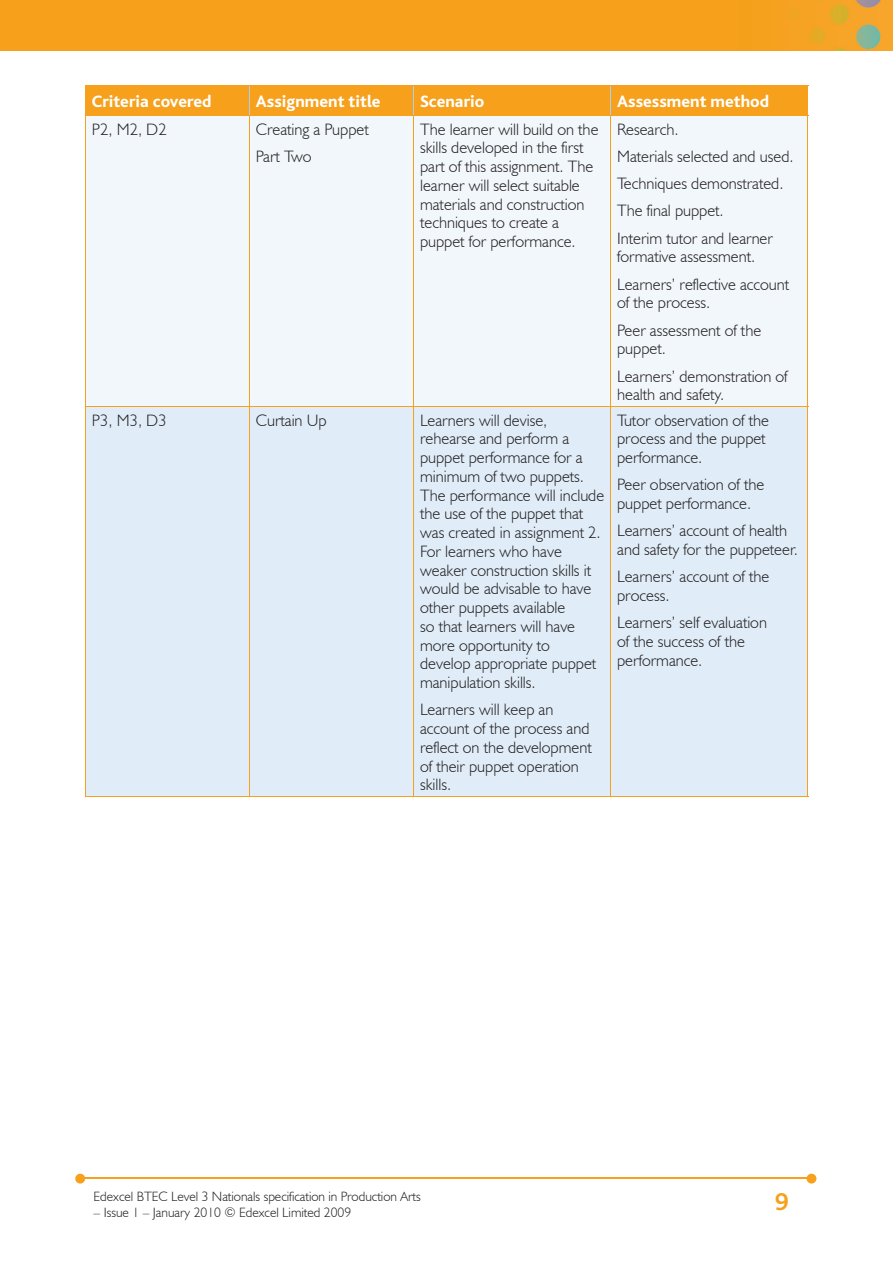
<style>
.page{position:relative;width:893px;height:1263px;background:#fff}
.page>*{position:absolute;margin:0;border:0;box-sizing:border-box;transform-origin:0 0}
.t1{font:700 25.5px "Bliss";color:#f6a01b}
.t2{font:800 17.25px "Bliss";color:#fff}
.t3{font:300 16.5px/18.8px "Humanist 521 BT";color:#231f20}
.t4{font:300 13.5px "Humanist 521 BT";color:#231f20}
</style>
<div class="page">
<img style="left:0;top:0;width:893px;height:51px">
<hr style="left:82px;top:1178px;width:728px;height:1px;background:#f6a01b">
<svg style="left:807px;top:1174px;width:9px;height:9px"></svg>
<svg style="left:75px;top:1174px;width:10px;height:9px"></svg>
<div style="left:86px;top:116px;width:721px;height:290px;background:#f2f7fb"></div>
<div style="left:86px;top:407px;width:721px;height:389px;background:#e0edf8"></div>
<div style="left:85px;top:86px;width:723px;height:29px;background:#f6a01b"></div>
<hr style="left:85px;top:85px;width:165px;height:1px;background:#f6a01b">
<hr style="left:250px;top:85px;width:164px;height:1px;background:#f6a01b">
<hr style="left:414px;top:85px;width:197px;height:1px;background:#f6a01b">
<hr style="left:611px;top:85px;width:197px;height:1px;background:#f6a01b">
<hr style="left:85px;top:115px;width:165px;height:1px;background:#f6a01b">
<hr style="left:250px;top:115px;width:164px;height:1px;background:#f6a01b">
<hr style="left:414px;top:115px;width:197px;height:1px;background:#f6a01b">
<hr style="left:611px;top:115px;width:197px;height:1px;background:#f6a01b">
<hr style="left:249px;top:116px;width:1px;height:290px;background:#f6a01b">
<hr style="left:413px;top:116px;width:1px;height:290px;background:#f6a01b">
<hr style="left:610px;top:116px;width:1px;height:290px;background:#f6a01b">
<hr style="left:85px;top:116px;width:1px;height:290px;background:#f6a01b">
<hr style="left:807px;top:116px;width:1px;height:290px;background:#f6a01b">
<hr style="left:249px;top:407px;width:1px;height:389px;background:#f6a01b">
<hr style="left:413px;top:407px;width:1px;height:389px;background:#f6a01b">
<hr style="left:610px;top:407px;width:1px;height:389px;background:#f6a01b">
<hr style="left:85px;top:796px;width:165px;height:1px;background:#f6a01b">
<hr style="left:250px;top:796px;width:164px;height:1px;background:#f6a01b">
<hr style="left:414px;top:796px;width:197px;height:1px;background:#f6a01b">
<hr style="left:611px;top:796px;width:197px;height:1px;background:#f6a01b">
<hr style="left:85px;top:407px;width:1px;height:389px;background:#f6a01b">
<hr style="left:807px;top:407px;width:1px;height:389px;background:#f6a01b">
<hr style="left:85px;top:406px;width:165px;height:1px;background:#f6a01b">
<hr style="left:250px;top:406px;width:164px;height:1px;background:#f6a01b">
<hr style="left:414px;top:406px;width:197px;height:1px;background:#f6a01b">
<hr style="left:611px;top:406px;width:197px;height:1px;background:#f6a01b">
<p class="t2" style="left:92px;top:93px;width:121px">Criteria covered</p>
<p class="t2" style="left:256px;top:93px;width:126px">Assignment title</p>
<p class="t2" style="left:420px;top:93px;width:66px">Scenario</p>
<p class="t2" style="left:617px;top:93px;width:153px">Assessment method</p>
<p class="t3" style="left:92px;top:119px;width:76px">P2, M2, D2</p>
<p class="t3" style="left:256px;top:115px;width:114px;line-height:27.3px">Creating a Puppet<br>Part Two</p>
<p class="t3" style="left:420px;top:119px;width:180px">The learner will build on the skills developed in the first part of this assignment. The learner will select suitable materials and construction techniques to create a puppet for performance.</p>
<p class="t3" style="left:617px;top:115px;width:178px;line-height:27.3px">Research.<br>Materials selected and used.<br>Techniques demonstrated.<br>The final puppet.<br>Interim tutor and learner</p>
<p class="t3" style="left:617px;top:243px;width:173px;line-height:27.3px">formative assessment.<br>Learners’ reflective account</p>
<p class="t3" style="left:617px;top:289px;width:146px;line-height:27.3px">of the process.<br>Peer assessment of the</p>
<p class="t3" style="left:617px;top:335px;width:172px;line-height:27.3px">puppet.<br>Learners’ demonstration of</p>
<p class="t3" style="left:617px;top:385px;width:109px">health and safety.</p>
<p class="t3" style="left:92px;top:410px;width:76px">P3, M3, D3</p>
<p class="t3" style="left:256px;top:410px;width:72px">Curtain Up</p>
<p class="t3" style="left:420px;top:410px;width:186px">Learners will devise, rehearse and perform a puppet performance for a minimum of two puppets.<br>The performance will include the use of the puppet that was created in assignment 2.<br>For learners who have weaker construction skills it would be advisable to have other puppets available<br>so that learners will have more opportunity to develop appropriate puppet manipulation skills.</p>
<p class="t3" style="left:420px;top:700px;width:173px">Learners will keep an account of the process and reflect on the development of their puppet operation skills.</p>
<p class="t3" style="left:617px;top:410px;width:153px">Tutor observation of the process and the puppet performance.</p>
<p class="t3" style="left:617px;top:475px;width:149px">Peer observation of the puppet performance.</p>
<p class="t3" style="left:617px;top:521px;width:182px">Learners’ account of health and safety for the puppeteer.</p>
<p class="t3" style="left:617px;top:567px;width:154px">Learners’ account of the process.</p>
<p class="t3" style="left:617px;top:613px;width:151px">Learners’ self evaluation of the success of the performance.</p>
<p class="t4" style="left:94px;top:1188px;width:329px">Edexcel BTEC Level 3 Nationals specification in Production Arts</p>
<p class="t4" style="left:94px;top:1204px;width:259px">– Issue 1 – January 2010 © Edexcel Limited 2009</p>
<h1 class="t1" style="left:775px;top:1189px;width:15px">9</h1>
</div>
